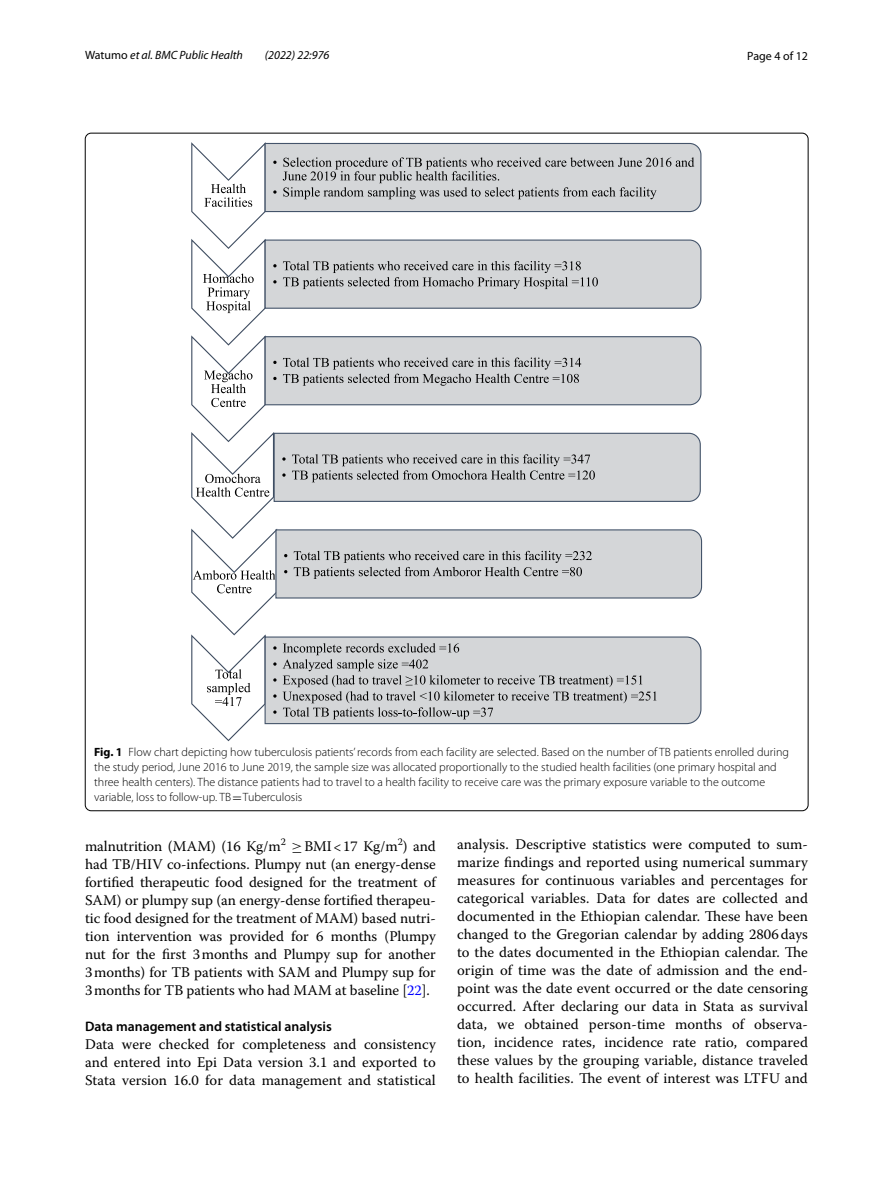
<style>
.page{position:relative;width:893px;height:1187px;background:#fff}
.page>*{position:absolute;margin:0;border:0;box-sizing:border-box;transform-origin:0 0}
.t1{font:14.7px/18px "Warnock Pro";letter-spacing:.005em;color:#000;text-align:justify}
.t2{font:600 13.8px "Myriad Pro";color:#000}
.t3{font:300 12px/15px "Myriad Pro";color:#000}
.t4{font:italic 12px "Myriad Pro";color:#000}
.t5{font:12px "Myriad Pro";color:#000}
.s1{font-style:normal}
.s2{font-weight:700}
.s3{font-family:"MTSY";font-weight:400}
.s4{font-family:"MTSY"}
.s5{color:#00f}
</style>
<div class="page">
<svg style="left:191px;top:142px;width:511px;height:599px"></svg>
<p class="t4" style="left:85px;top:48px;width:159px"><span class="s1">Watumo</span> et al. BMC Public Health</p>
<p class="t4" style="left:265px;top:48px;width:66px">(2022) 22:976</p>
<p class="t5" style="left:747px;top:48px;width:62px">Page 4 of 12</p>
<p class="t3" style="left:94px;top:745px;width:696px"><span class="s2">Fig. 1</span> Flow chart depicting how tuberculosis patients’ records from each facility are selected. Based on the number of TB patients enrolled during the study period, June 2016 to June 2019, the sample size was allocated proportionally to the studied health facilities (one primary hospital and three health centers). The distance patients had to travel to a health facility to receive care was the primary exposure variable to the outcome variable, loss to follow-up. TB<span class="s3">=</span>Tuberculosis</p>
<p class="t1" style="left:85px;top:836px;width:352px">malnutrition (MAM) (16 Kg/m<sup>2</sup> <span class="s4">≥</span>BMI&lt;17 Kg/m<sup>2</sup>) and had TB/HIV co-infections. Plumpy nut (an energy-dense fortified therapeutic food designed for the treatment of SAM) or plumpy sup (an energy-dense fortified therapeu&shy;tic food designed for the treatment of MAM) based nutri&shy;tion intervention was provided for 6 months (Plumpy nut for the first 3months and Plumpy sup for another 3months) for TB patients with SAM and Plumpy sup for 3months for TB patients who had MAM at baseline [<span class="s5">22</span>].</p>
<p class="t2" style="left:85px;top:1017px;width:248px">Data management and statistical analysis</p>
<p class="t1" style="left:85px;top:1034px;width:352px">Data were checked for completeness and consistency and entered into Epi Data version 3.1 and exported to Stata version 16.0 for data management and statistical</p>
<p class="t1" style="left:457px;top:834px;width:352px">analysis. Descriptive statistics were computed to sum&shy;marize findings and reported using numerical summary measures for continuous variables and percentages for categorical variables. Data for dates are collected and documented in the Ethiopian calendar. These have been changed to the Gregorian calendar by adding 2806days to the dates documented in the Ethiopian calendar. The origin of time was the date of admission and the end&shy;point was the date event occurred or the date censoring occurred. After declaring our data in Stata as survival data, we obtained person-time months of observa&shy;tion, incidence rates, incidence rate ratio, compared these values by the grouping variable, distance traveled to health facilities. The event of interest was LTFU and</p>
</div>
